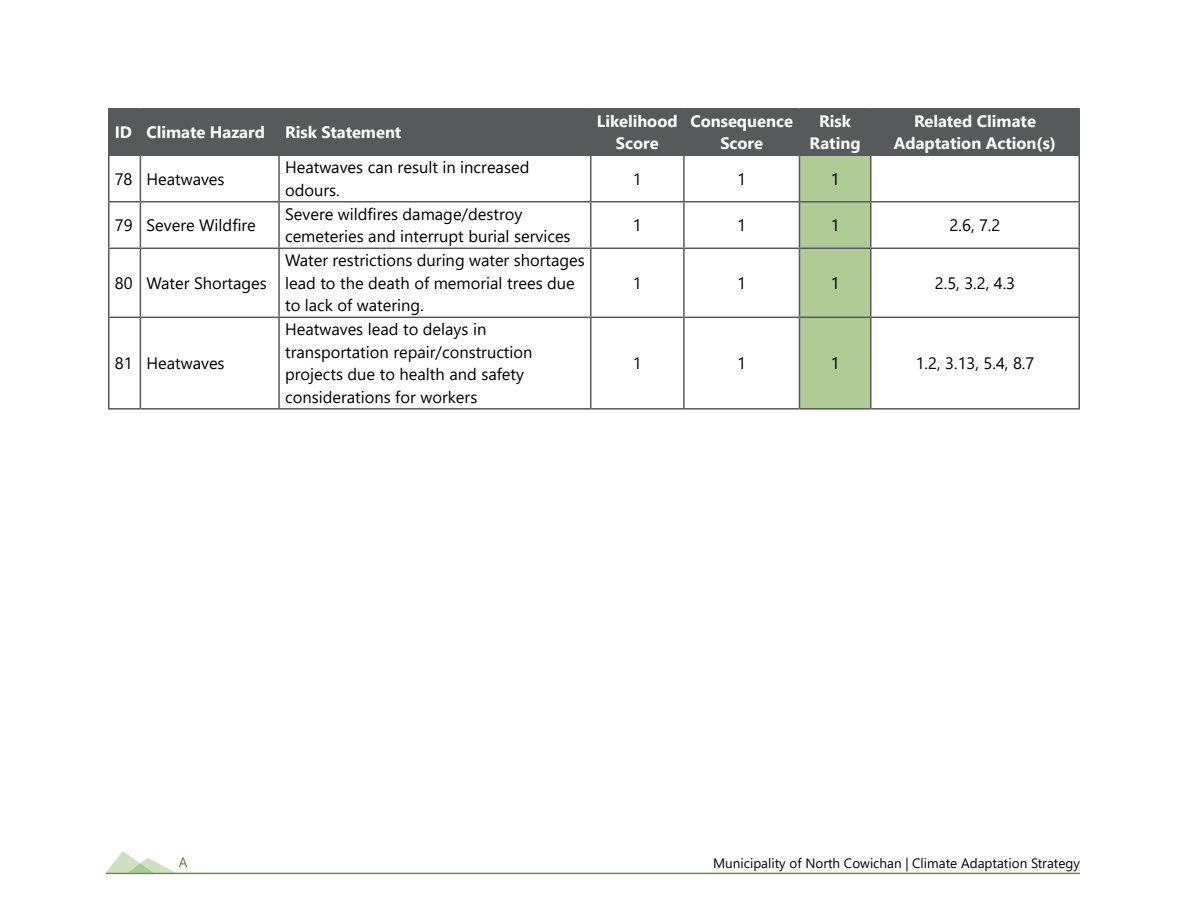
<style>
.page{position:relative;width:1188px;height:918px;background:#fff}
.page>*{position:absolute;margin:0;border:0;box-sizing:border-box;transform-origin:0 0}
.Body_text{font:16.5px/22.5px "Segoe UI";color:#000}
.Body_text-2{font:700 16.5px/22.5px "Segoe UI";color:#fff;text-align:center}
.t1{font:13.5px "Segoe UI";color:#000}
.t2{font:13.5px "Segoe UI";color:#51822b}
</style>
<div class="page">
<hr style="left:106px;top:873px;width:974px;height:1px;background:#5e9732">
<svg style="left:106px;top:851px;width:69px;height:22px"></svg>
<div style="left:110px;top:110px;width:968px;height:45px;background:#58595b"></div>
<div style="left:800px;top:156px;width:70px;height:252px;background:#aecb98"></div>
<hr style="left:108px;top:108px;width:32px;height:2px;background:#58595b">
<hr style="left:108px;top:110px;width:2px;height:45px;background:#58595b">
<hr style="left:140px;top:108px;width:139px;height:2px;background:#58595b">
<hr style="left:140px;top:110px;width:1px;height:45px;background:#58595b">
<hr style="left:279px;top:108px;width:312px;height:2px;background:#58595b">
<hr style="left:278px;top:110px;width:2px;height:45px;background:#58595b">
<hr style="left:591px;top:108px;width:93px;height:2px;background:#58595b">
<hr style="left:590px;top:110px;width:2px;height:45px;background:#58595b">
<hr style="left:684px;top:108px;width:115px;height:2px;background:#58595b">
<hr style="left:683px;top:110px;width:2px;height:45px;background:#58595b">
<hr style="left:799px;top:108px;width:72px;height:2px;background:#58595b">
<hr style="left:799px;top:110px;width:1px;height:45px;background:#58595b">
<hr style="left:871px;top:108px;width:209px;height:2px;background:#58595b">
<hr style="left:870px;top:110px;width:2px;height:45px;background:#58595b">
<hr style="left:1078px;top:110px;width:2px;height:45px;background:#58595b">
<hr style="left:108px;top:155px;width:32px;height:1px;background:#58595b">
<hr style="left:140px;top:155px;width:139px;height:1px;background:#58595b">
<hr style="left:279px;top:155px;width:312px;height:1px;background:#58595b">
<hr style="left:591px;top:155px;width:93px;height:1px;background:#58595b">
<hr style="left:684px;top:155px;width:115px;height:1px;background:#58595b">
<hr style="left:799px;top:155px;width:72px;height:1px;background:#58595b">
<hr style="left:871px;top:155px;width:209px;height:1px;background:#58595b">
<hr style="left:108px;top:156px;width:2px;height:45px;background:#58595b">
<hr style="left:140px;top:156px;width:1px;height:45px;background:#58595b">
<hr style="left:278px;top:156px;width:2px;height:45px;background:#58595b">
<hr style="left:590px;top:156px;width:2px;height:45px;background:#58595b">
<hr style="left:683px;top:156px;width:2px;height:45px;background:#58595b">
<hr style="left:799px;top:156px;width:1px;height:45px;background:#58595b">
<hr style="left:870px;top:156px;width:2px;height:45px;background:#58595b">
<hr style="left:1078px;top:156px;width:2px;height:45px;background:#58595b">
<hr style="left:108px;top:201px;width:32px;height:2px;background:#58595b">
<hr style="left:108px;top:203px;width:2px;height:45px;background:#58595b">
<hr style="left:140px;top:201px;width:139px;height:2px;background:#58595b">
<hr style="left:140px;top:203px;width:1px;height:45px;background:#58595b">
<hr style="left:279px;top:201px;width:312px;height:2px;background:#58595b">
<hr style="left:278px;top:203px;width:2px;height:45px;background:#58595b">
<hr style="left:591px;top:201px;width:93px;height:2px;background:#58595b">
<hr style="left:590px;top:203px;width:2px;height:45px;background:#58595b">
<hr style="left:684px;top:201px;width:115px;height:2px;background:#58595b">
<hr style="left:683px;top:203px;width:2px;height:45px;background:#58595b">
<hr style="left:799px;top:201px;width:72px;height:2px;background:#58595b">
<hr style="left:799px;top:203px;width:1px;height:45px;background:#58595b">
<hr style="left:871px;top:201px;width:209px;height:2px;background:#58595b">
<hr style="left:870px;top:203px;width:2px;height:45px;background:#58595b">
<hr style="left:1078px;top:203px;width:2px;height:45px;background:#58595b">
<hr style="left:108px;top:248px;width:32px;height:1px;background:#58595b">
<hr style="left:108px;top:249px;width:2px;height:68px;background:#58595b">
<hr style="left:140px;top:248px;width:139px;height:1px;background:#58595b">
<hr style="left:140px;top:249px;width:1px;height:68px;background:#58595b">
<hr style="left:279px;top:248px;width:312px;height:1px;background:#58595b">
<hr style="left:278px;top:249px;width:2px;height:68px;background:#58595b">
<hr style="left:591px;top:248px;width:93px;height:1px;background:#58595b">
<hr style="left:590px;top:249px;width:2px;height:68px;background:#58595b">
<hr style="left:684px;top:248px;width:115px;height:1px;background:#58595b">
<hr style="left:683px;top:249px;width:2px;height:68px;background:#58595b">
<hr style="left:799px;top:248px;width:72px;height:1px;background:#58595b">
<hr style="left:799px;top:249px;width:1px;height:68px;background:#58595b">
<hr style="left:871px;top:248px;width:209px;height:1px;background:#58595b">
<hr style="left:870px;top:249px;width:2px;height:68px;background:#58595b">
<hr style="left:1078px;top:249px;width:2px;height:68px;background:#58595b">
<hr style="left:108px;top:317px;width:32px;height:1px;background:#58595b">
<hr style="left:108px;top:318px;width:2px;height:90px;background:#58595b">
<hr style="left:140px;top:317px;width:139px;height:1px;background:#58595b">
<hr style="left:140px;top:318px;width:1px;height:90px;background:#58595b">
<hr style="left:279px;top:317px;width:312px;height:1px;background:#58595b">
<hr style="left:278px;top:318px;width:2px;height:90px;background:#58595b">
<hr style="left:591px;top:317px;width:93px;height:1px;background:#58595b">
<hr style="left:590px;top:318px;width:2px;height:90px;background:#58595b">
<hr style="left:684px;top:317px;width:115px;height:1px;background:#58595b">
<hr style="left:683px;top:318px;width:2px;height:90px;background:#58595b">
<hr style="left:799px;top:317px;width:72px;height:1px;background:#58595b">
<hr style="left:799px;top:318px;width:1px;height:90px;background:#58595b">
<hr style="left:871px;top:317px;width:209px;height:1px;background:#58595b">
<hr style="left:870px;top:318px;width:2px;height:90px;background:#58595b">
<hr style="left:1078px;top:318px;width:2px;height:90px;background:#58595b">
<hr style="left:108px;top:408px;width:32px;height:2px;background:#58595b">
<hr style="left:140px;top:408px;width:139px;height:2px;background:#58595b">
<hr style="left:279px;top:408px;width:312px;height:2px;background:#58595b">
<hr style="left:591px;top:408px;width:93px;height:2px;background:#58595b">
<hr style="left:684px;top:408px;width:115px;height:2px;background:#58595b">
<hr style="left:799px;top:408px;width:72px;height:2px;background:#58595b">
<hr style="left:871px;top:408px;width:209px;height:2px;background:#58595b">
<p class="Body_text-2" style="left:115px;top:120px;width:19px">ID</p>
<p class="Body_text-2" style="left:146px;top:120px;width:120px">Climate Hazard</p>
<p class="Body_text-2" style="left:285px;top:120px;width:118px">Risk Statement</p>
<p class="Body_text-2" style="left:597px;top:108px;width:82px">Likelihood<br>Score</p>
<p class="Body_text-2" style="left:690px;top:108px;width:104px">Consequence<br>Score</p>
<p class="Body_text-2" style="left:810px;top:108px;width:52px">Risk<br>Rating</p>
<p class="Body_text-2" style="left:894px;top:108px;width:164px">Related Climate<br>Adaptation Action(s)</p>
<p class="Body_text" style="left:115px;top:166px;width:19px">78</p>
<p class="Body_text" style="left:146px;top:166px;width:80px">Heatwaves</p>
<p class="Body_text" style="left:285px;top:155px;width:246px">Heatwaves can result in increased odours.</p>
<p class="Body_text" style="left:633px;top:166px;width:10px">1</p>
<p class="Body_text" style="left:737px;top:166px;width:10px">1</p>
<p class="Body_text" style="left:831px;top:166px;width:10px">1</p>
<p class="Body_text" style="left:115px;top:212px;width:19px">79</p>
<p class="Body_text" style="left:146px;top:212px;width:111px">Severe Wildfire</p>
<p class="Body_text" style="left:285px;top:201px;width:287px">Severe wildfires damage/destroy cemeteries and interrupt burial services</p>
<p class="Body_text" style="left:633px;top:212px;width:10px">1</p>
<p class="Body_text" style="left:737px;top:212px;width:10px">1</p>
<p class="Body_text" style="left:831px;top:212px;width:10px">1</p>
<p class="Body_text" style="left:950px;top:212px;width:52px">2.6, 7.2</p>
<p class="Body_text" style="left:115px;top:270px;width:19px">80</p>
<p class="Body_text" style="left:146px;top:270px;width:122px">Water Shortages</p>
<p class="Body_text" style="left:115px;top:350px;width:19px">81</p>
<p class="Body_text" style="left:146px;top:350px;width:80px">Heatwaves</p>
<p class="Body_text" style="left:285px;top:248px;width:301px">Water restrictions during water shortages lead to the death of memorial trees due to lack of watering.</p>
<p class="Body_text" style="left:285px;top:317px;width:249px">Heatwaves lead to delays in transportation repair/construction projects due to health and safety considerations for workers</p>
<p class="Body_text" style="left:633px;top:270px;width:10px">1</p>
<p class="Body_text" style="left:737px;top:270px;width:10px">1</p>
<p class="Body_text" style="left:831px;top:270px;width:10px">1</p>
<p class="Body_text" style="left:935px;top:270px;width:82px">2.5, 3.2, 4.3</p>
<p class="Body_text" style="left:633px;top:351px;width:10px">1</p>
<p class="Body_text" style="left:737px;top:351px;width:10px">1</p>
<p class="Body_text" style="left:831px;top:351px;width:10px">1</p>
<p class="Body_text" style="left:916px;top:351px;width:120px">1.2, 3.13, 5.4, 8.7</p>
<p class="t2" style="left:179px;top:850px;width:10px">A</p>
<p class="t1" style="left:713px;top:850px;width:368px">Municipality of North Cowichan | Climate Adaptation Strategy</p>
</div>
